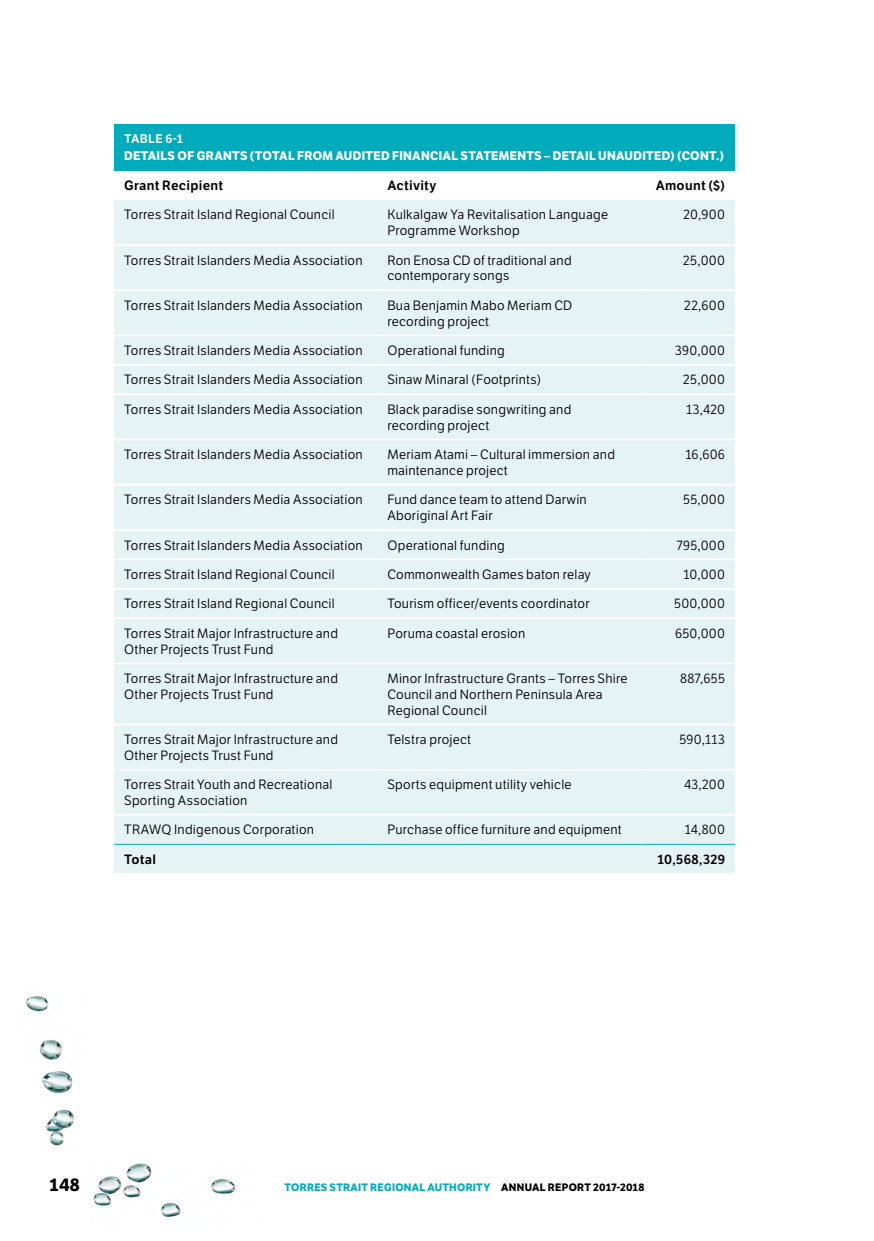
<style>
.page{position:relative;width:874px;height:1241px;background:#fff}
.page>*{position:absolute;margin:0;border:0;box-sizing:border-box;transform-origin:0 0}
.t1{font:700 17.5px "LFT Etica";color:#000}
.t2{font:13.12px/15.8px "LFT Etica";letter-spacing:.02em;color:#000}
.t3{font:600 13.12px "LFT Etica";letter-spacing:.02em;color:#000}
.t4{font:700 12.25px "LFT Etica";letter-spacing:.025em;color:#fff}
.t5{font:600 12.25px "LFT Etica";letter-spacing:.025em;color:#fff}
.t6{font:700 10.5px "LFT Etica";letter-spacing:.025em;color:#00acbb}
.s1{color:#000}
</style>
<div class="page">
<img style="left:93px;top:1163px;width:143px;height:54px">
<img style="left:26px;top:996px;width:36px;height:57px">
<img style="left:40px;top:1053px;width:34px;height:93px">
<div style="left:114px;top:124px;width:620px;height:46px;background:#00acbb"></div>
<div style="left:114px;top:200px;width:620px;height:672px;background:#e6f3f5"></div>
<hr style="left:114px;top:843px;width:263px;height:1px;background:#00acbb">
<hr style="left:377px;top:843px;width:263px;height:1px;background:#00acbb">
<hr style="left:640px;top:843px;width:94px;height:1px;background:#00acbb">
<hr style="left:114px;top:244px;width:263px;height:2px;background:#fff">
<hr style="left:377px;top:244px;width:263px;height:2px;background:#fff">
<hr style="left:640px;top:244px;width:94px;height:2px;background:#fff">
<hr style="left:114px;top:289px;width:263px;height:2px;background:#fff">
<hr style="left:377px;top:289px;width:263px;height:2px;background:#fff">
<hr style="left:640px;top:289px;width:94px;height:2px;background:#fff">
<hr style="left:114px;top:334px;width:263px;height:2px;background:#fff">
<hr style="left:377px;top:334px;width:263px;height:2px;background:#fff">
<hr style="left:640px;top:334px;width:94px;height:2px;background:#fff">
<hr style="left:114px;top:364px;width:263px;height:2px;background:#fff">
<hr style="left:377px;top:364px;width:263px;height:2px;background:#fff">
<hr style="left:640px;top:364px;width:94px;height:2px;background:#fff">
<hr style="left:114px;top:393px;width:263px;height:2px;background:#fff">
<hr style="left:377px;top:393px;width:263px;height:2px;background:#fff">
<hr style="left:640px;top:393px;width:94px;height:2px;background:#fff">
<hr style="left:114px;top:438px;width:263px;height:2px;background:#fff">
<hr style="left:377px;top:438px;width:263px;height:2px;background:#fff">
<hr style="left:640px;top:438px;width:94px;height:2px;background:#fff">
<hr style="left:114px;top:484px;width:263px;height:1px;background:#fff">
<hr style="left:377px;top:484px;width:263px;height:1px;background:#fff">
<hr style="left:640px;top:484px;width:94px;height:1px;background:#fff">
<hr style="left:114px;top:529px;width:263px;height:1px;background:#fff">
<hr style="left:377px;top:529px;width:263px;height:1px;background:#fff">
<hr style="left:640px;top:529px;width:94px;height:1px;background:#fff">
<hr style="left:114px;top:558px;width:263px;height:2px;background:#fff">
<hr style="left:377px;top:558px;width:263px;height:2px;background:#fff">
<hr style="left:640px;top:558px;width:94px;height:2px;background:#fff">
<hr style="left:114px;top:588px;width:263px;height:1px;background:#fff">
<hr style="left:377px;top:588px;width:263px;height:1px;background:#fff">
<hr style="left:640px;top:588px;width:94px;height:1px;background:#fff">
<hr style="left:114px;top:617px;width:263px;height:2px;background:#fff">
<hr style="left:377px;top:617px;width:263px;height:2px;background:#fff">
<hr style="left:640px;top:617px;width:94px;height:2px;background:#fff">
<hr style="left:114px;top:662px;width:263px;height:2px;background:#fff">
<hr style="left:377px;top:662px;width:263px;height:2px;background:#fff">
<hr style="left:640px;top:662px;width:94px;height:2px;background:#fff">
<hr style="left:114px;top:723px;width:263px;height:2px;background:#fff">
<hr style="left:377px;top:723px;width:263px;height:2px;background:#fff">
<hr style="left:640px;top:723px;width:94px;height:2px;background:#fff">
<hr style="left:114px;top:768px;width:263px;height:2px;background:#fff">
<hr style="left:377px;top:768px;width:263px;height:2px;background:#fff">
<hr style="left:640px;top:768px;width:94px;height:2px;background:#fff">
<hr style="left:114px;top:813px;width:263px;height:2px;background:#fff">
<hr style="left:377px;top:813px;width:263px;height:2px;background:#fff">
<hr style="left:640px;top:813px;width:94px;height:2px;background:#fff">
<p class="t5" style="left:124px;top:131px;width:60px">TABLE 6-1</p>
<p class="t4" style="left:124px;top:149px;width:601px">DETAILS OF GRANTS (TOTAL FROM AUDITED FINANCIAL STATEMENTS – DETAIL UNAUDITED) (CONT.)</p>
<p class="t3" style="left:124px;top:177px;width:101px">Grant Recipient</p>
<p class="t3" style="left:387px;top:177px;width:50px">Activity</p>
<p class="t3" style="left:655px;top:177px;width:71px">Amount ($)</p>
<p class="t2" style="left:124px;top:207px;width:212px">Torres Strait Island Regional Council</p>
<p class="t2" style="left:387px;top:207px;width:222px">Kulkalgaw Ya Revitalisation Language<br>Programme Workshop</p>
<p class="t2" style="left:683px;top:207px;width:43px">20,900</p>
<p class="t2" style="left:124px;top:252px;width:240px">Torres Strait Islanders Media Association</p>
<p class="t2" style="left:387px;top:252px;width:186px">Ron Enosa CD of traditional and contemporary songs</p>
<p class="t2" style="left:683px;top:252px;width:43px">25,000</p>
<p class="t2" style="left:124px;top:297px;width:240px">Torres Strait Islanders Media Association</p>
<p class="t2" style="left:387px;top:297px;width:186px">Bua Benjamin Mabo Meriam CD recording project</p>
<p class="t2" style="left:684px;top:297px;width:42px">22,600</p>
<p class="t2" style="left:124px;top:343px;width:240px">Torres Strait Islanders Media Association</p>
<p class="t2" style="left:387px;top:343px;width:119px">Operational funding</p>
<p class="t2" style="left:675px;top:343px;width:51px">390,000</p>
<p class="t2" style="left:124px;top:372px;width:240px">Torres Strait Islanders Media Association</p>
<p class="t2" style="left:387px;top:372px;width:155px">Sinaw Minaral (Footprints)</p>
<p class="t2" style="left:683px;top:372px;width:43px">25,000</p>
<p class="t2" style="left:124px;top:401px;width:240px">Torres Strait Islanders Media Association</p>
<p class="t2" style="left:387px;top:401px;width:185px">Black paradise songwriting and recording project</p>
<p class="t2" style="left:685px;top:401px;width:40px">13,420</p>
<p class="t2" style="left:124px;top:447px;width:240px">Torres Strait Islanders Media Association</p>
<p class="t2" style="left:387px;top:447px;width:229px">Meriam Atami – Cultural immersion and maintenance project</p>
<p class="t2" style="left:685px;top:447px;width:41px">16,606</p>
<p class="t2" style="left:124px;top:492px;width:240px">Torres Strait Islanders Media Association</p>
<p class="t2" style="left:387px;top:492px;width:201px">Fund dance team to attend Darwin<br>Aboriginal Art Fair</p>
<p class="t2" style="left:682px;top:492px;width:43px">55,000</p>
<p class="t2" style="left:124px;top:537px;width:240px">Torres Strait Islanders Media Association</p>
<p class="t2" style="left:387px;top:537px;width:119px">Operational funding</p>
<p class="t2" style="left:676px;top:537px;width:50px">795,000</p>
<p class="t2" style="left:124px;top:566px;width:212px">Torres Strait Island Regional Council</p>
<p class="t2" style="left:387px;top:566px;width:205px">Commonwealth Games baton relay</p>
<p class="t2" style="left:683px;top:566px;width:43px">10,000</p>
<p class="t2" style="left:124px;top:596px;width:212px">Torres Strait Island Regional Council</p>
<p class="t2" style="left:387px;top:596px;width:203px">Tourism officer/events coordinator</p>
<p class="t2" style="left:673px;top:596px;width:52px">500,000</p>
<p class="t2" style="left:124px;top:625px;width:215px">Torres Strait Major Infrastructure and<br>Other Projects Trust Fund</p>
<p class="t2" style="left:387px;top:625px;width:139px">Poruma coastal erosion</p>
<p class="t2" style="left:674px;top:625px;width:52px">650,000</p>
<p class="t2" style="left:124px;top:670px;width:215px">Torres Strait Major Infrastructure and<br>Other Projects Trust Fund</p>
<p class="t2" style="left:387px;top:670px;width:241px">Minor Infrastructure Grants – Torres Shire<br>Council and Northern Peninsula Area<br>Regional Council</p>
<p class="t2" style="left:679px;top:670px;width:46px">887,655</p>
<p class="t2" style="left:124px;top:731px;width:215px">Torres Strait Major Infrastructure and<br>Other Projects Trust Fund</p>
<p class="t2" style="left:387px;top:731px;width:85px">Telstra project</p>
<p class="t2" style="left:679px;top:731px;width:47px">590,113</p>
<p class="t2" style="left:124px;top:777px;width:209px">Torres Strait Youth and Recreational<br>Sporting Association</p>
<p class="t2" style="left:387px;top:777px;width:185px">Sports equipment utility vehicle</p>
<p class="t2" style="left:683px;top:777px;width:43px">43,200</p>
<p class="t2" style="left:124px;top:822px;width:191px">TRAWQ Indigenous Corporation</p>
<p class="t2" style="left:387px;top:822px;width:236px">Purchase office furniture and equipment</p>
<p class="t2" style="left:684px;top:822px;width:42px">14,800</p>
<p class="t3" style="left:124px;top:851px;width:33px">Total</p>
<p class="t3" style="left:657px;top:851px;width:69px">10,568,329</p>
<h1 class="t1" style="left:50px;top:1174px;width:32px">148</h1>
<p class="t6" style="left:284px;top:1180px;width:361px">TORRES STRAIT REGIONAL AUTHORITY <span class="s1">ANNUAL REPORT 2017-2018</span></p>
</div>
